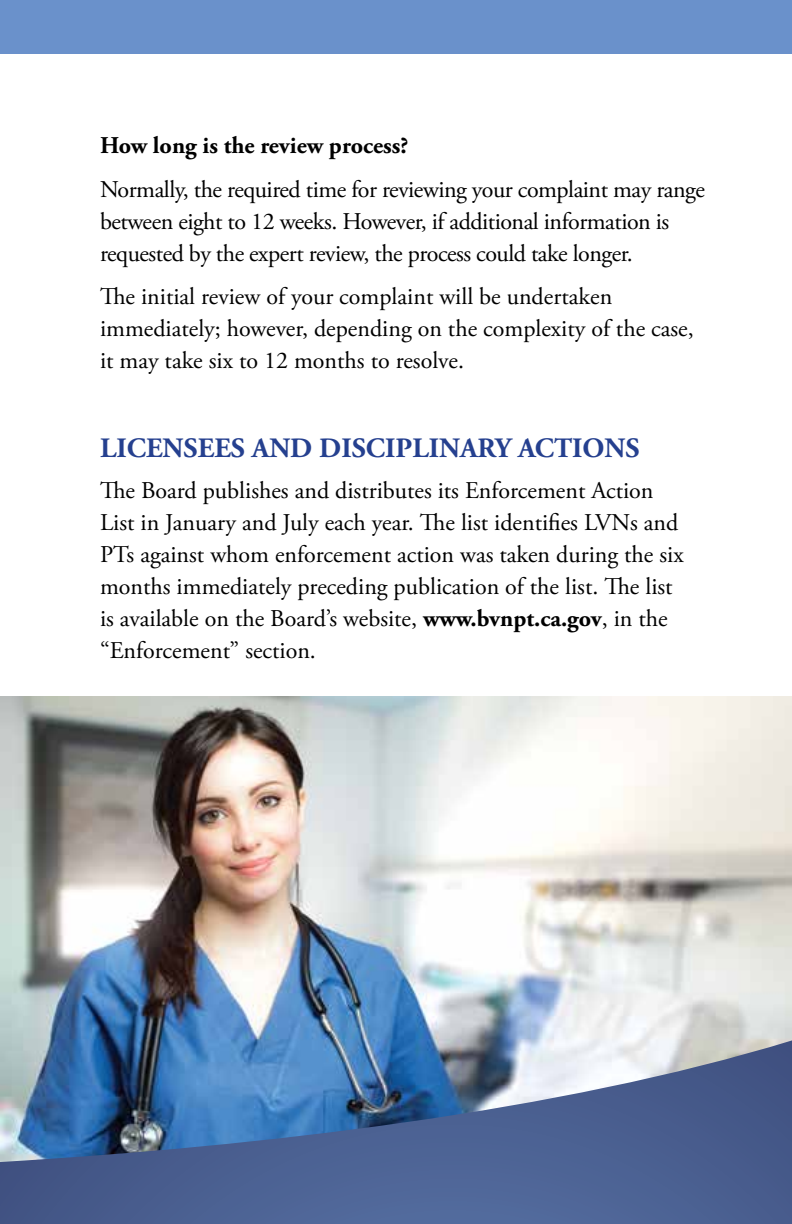
<style>
.page{position:relative;width:792px;height:1224px;background:#fff}
.page>*{position:absolute;margin:0;border:0;box-sizing:border-box;transform-origin:0 0}
.t1{font:700 28px "Adobe Garamond Pro";color:#25408f}
.t2{font:24px/32px "Adobe Garamond Pro";color:#000}
.t3{font:24px/32px "Adobe Garamond Pro";letter-spacing:-.02em;color:#000}
.t4{font:700 24px "Adobe Garamond Pro";color:#000}
.s1{font-weight:700}
</style>
<div class="page">
<div style="left:0;top:0;width:792px;height:53px;background:#6a91cb"></div>
<img style="left:1px;top:696px;width:791px;height:344px">
<svg style="left:0;top:1040px;width:792px;height:184px;background:#54719e"></svg>
<p class="t4" style="left:100px;top:132px;width:310px">How long is the review process?</p>
<p class="t3" style="left:100px;top:174px;width:606px">Normally, the required time for reviewing your complaint may range between eight to 12 weeks. However, if additional information is requested by the expert review, the process could take longer.</p>
<p class="t2" style="left:100px;top:282px;width:595px">The initial review of your complaint will be undertaken immediately; however, depending on the complexity of the case, it may take six to 12 months to resolve.</p>
<p class="t1" style="left:100px;top:432px;width:541px">LICENSEES AND DISCIPLINARY ACTIONS</p>
<p class="t2" style="left:100px;top:475px;width:585px">The Board publishes and distributes its Enforcement Action List in January and July each year. The list identifies LVNs and PTs against whom enforcement action was taken during the six months immediately preceding publication of the list. The list is available on the Board’s website, <span class="s1">www.bvnpt.ca.gov</span>, in the “Enforcement” section.</p>
</div>
